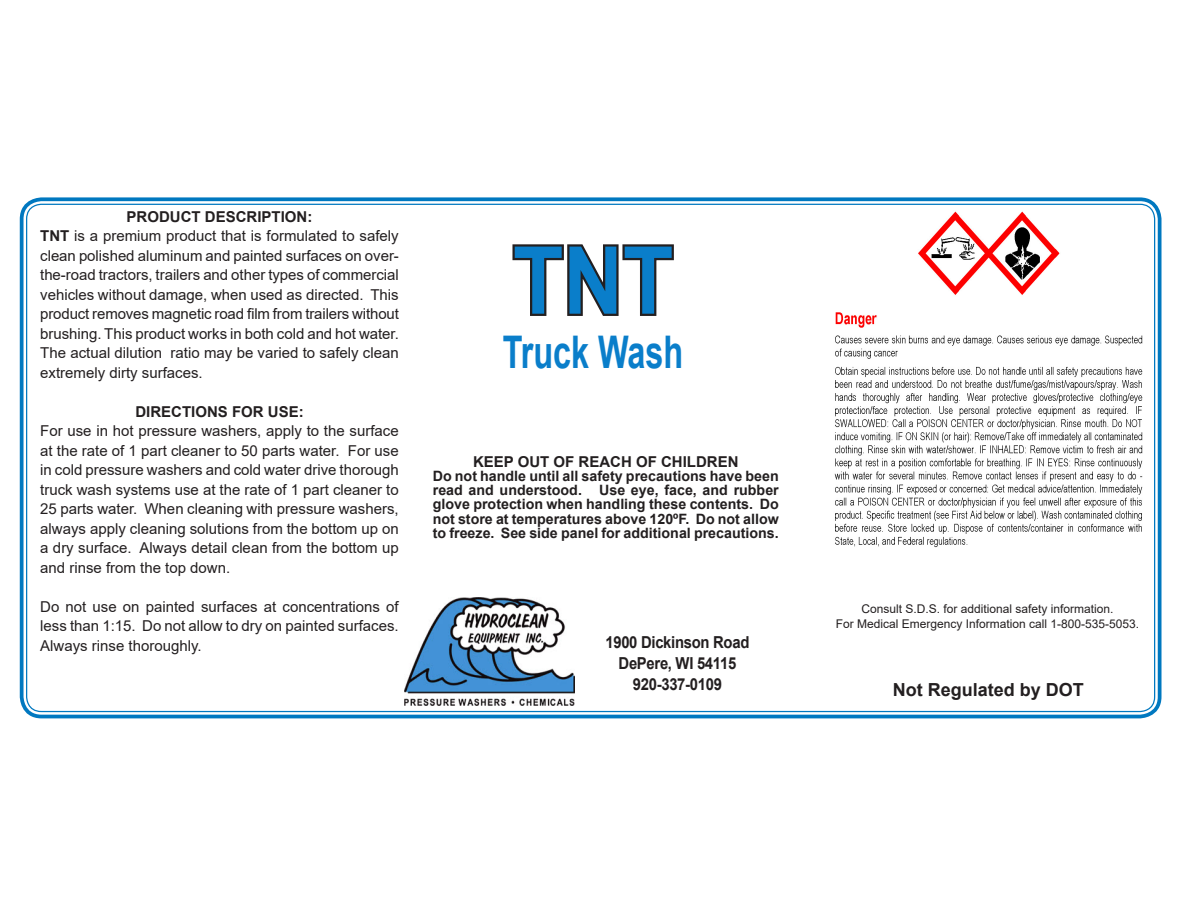
<style>
.page{position:relative;width:1188px;height:918px;background:#fff}
.page>*{position:absolute;margin:0;border:0;box-sizing:border-box;transform-origin:0 0}
.NAME{font:700 93.75px "Arial";color:#0a7eca;scale:.88 1}
.NAME-2{font:700 45px "Arial";color:#0a7eca;scale:.72 1}
.t1{font:700 18px "Arial";color:#231f20}
.t2{font:700 16.5px "Arial";letter-spacing:-.02em;color:#231f20;scale:.9 1}
.Body_text{font:15px/19.5px "Arial";color:#231f20;text-align:justify}
.Heading{font:700 15px "Arial";color:#231f20}
.t3{font:700 14.25px/14.2px "Arial";color:#231f20;text-align:justify}
.t4{font:12px "Arial";color:#231f20}
.s1{font-weight:700}
</style>
<div class="page">
<div style="left:20px;top:197px;width:1142px;height:521px;border:4px solid #0078c0;border-radius:20px"></div>
<img style="left:404px;top:598px;width:170px;height:108px">
<img style="left:834px;top:211px;width:309px;height:337px">
<svg style="left:512px;top:244px;width:162px;height:72px"></svg>
<p class="Heading" style="left:127px;top:206px;width:187px">PRODUCT DESCRIPTION:</p>
<p class="Body_text" style="left:40px;top:226px;width:360px"><span class="s1">TNT</span> is a premium product that is formulated to safely clean polished aluminum and painted surfaces on over&shy;the-road tractors, trailers and other types of commercial vehicles without damage, when used as directed. This product removes magnetic road film from trailers without brushing. This product works in both cold and hot water.<br>The actual dilution ratio may be varied to safely clean extremely dirty surfaces.</p>
<p class="Heading" style="left:135px;top:401px;width:170px">DIRECTIONS FOR USE:</p>
<p class="Body_text" style="left:40px;top:421px;width:360px">For use in hot pressure washers, apply to the surface at the rate of 1 part cleaner to 50 parts water. For use in cold pressure washers and cold water drive thorough truck wash systems use at the rate of 1 part cleaner to 25 parts water. When cleaning with pressure washers, always apply cleaning solutions from the bottom up on a dry surface. Always detail clean from the bottom up and rinse from the top down.</p>
<p class="Body_text" style="left:40px;top:596px;width:360px">Do not use on painted surfaces at concentrations of less than 1:15. Do not allow to dry on painted surfaces.<br>Always rinse thoroughly.</p>
<p class="NAME" style="left:513px;top:215px;width:184px">TNT</p>
<p class="NAME-2" style="left:503px;top:320px;width:252px">Truck Wash</p>
<p class="Heading" style="left:473px;top:451px;width:267px">KEEP OUT OF REACH OF CHILDREN</p>
<p class="t3" style="left:433px;top:469px;width:348px">Do not handle until all safety precautions have been read and understood. Use eye, face, and rubber glove protection when handling these contents. Do not store at temperatures above 120ºF. Do not allow to freeze. See side panel for additional precautions.</p>
<p class="t2" style="left:605px;top:630px;width:162px">1900 Dickinson Road</p>
<p class="t2" style="left:619px;top:651px;width:132px">DePere, WI 54115</p>
<p class="t2" style="left:633px;top:672px;width:101px">920-337-0109</p>
<p class="t4" style="left:861px;top:601px;width:254px">Consult S.D.S. for additional safety information.</p>
<p class="t4" style="left:836px;top:615px;width:305px">For Medical Emergency Information call 1-800-535-5053.</p>
<p class="t1" style="left:893px;top:677px;width:193px">Not Regulated by DOT</p>
</div>
